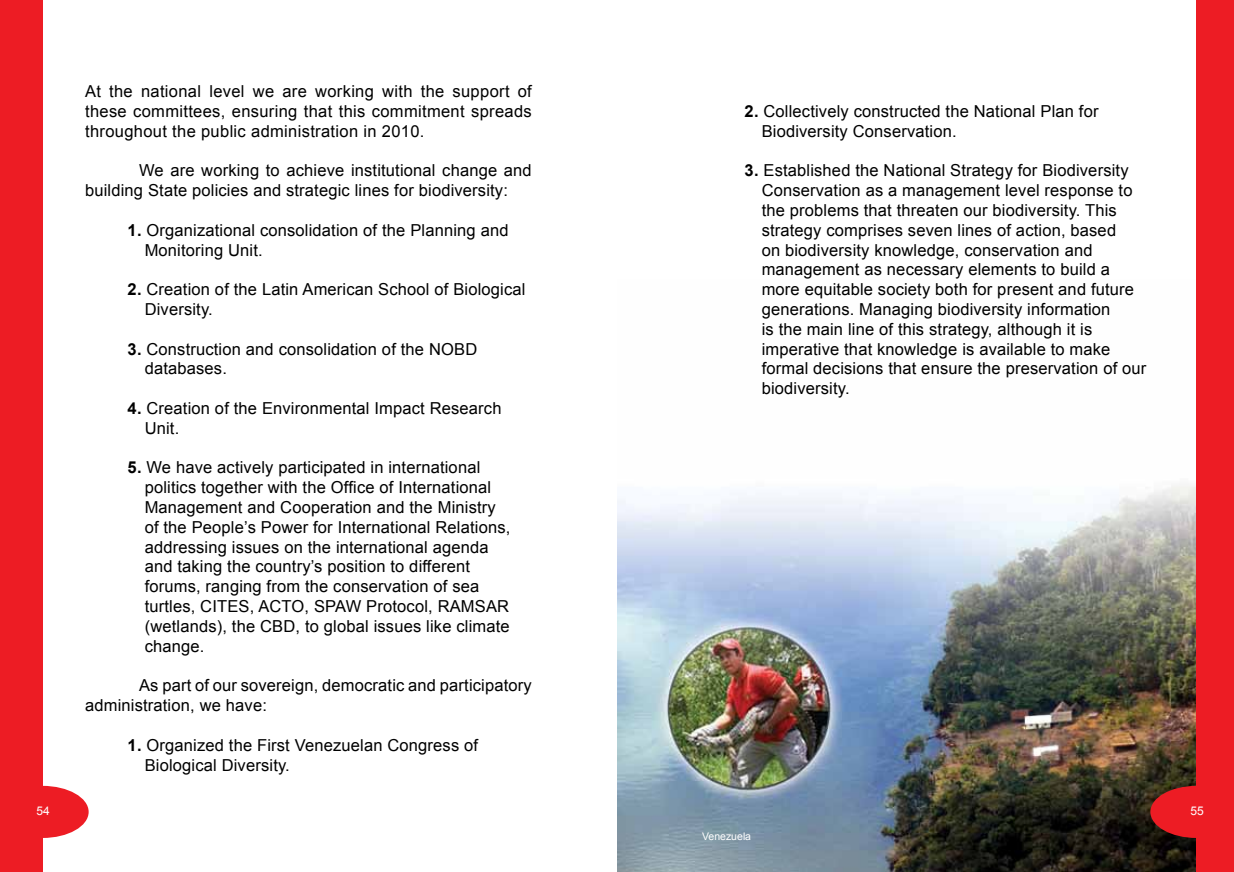
<style>
.page{position:relative;width:1234px;height:872px;background:#fff}
.page>*{position:absolute;margin:0;border:0;box-sizing:border-box;transform-origin:0 0}
.t1{font:16.5px/19.8px "Arial";letter-spacing:.01em;color:#000}
.t2{font:12px "Arial";color:#fff}
.t3{font:10.5px "Arial";color:#fff}
.s1{font-weight:700}
</style>
<div class="page">
<img style="left:617px;top:485px;width:579px;height:387px">
<svg style="left:43px;top:786px;width:46px;height:52px"></svg>
<div style="left:0;top:0;width:43px;height:872px;background:#ed1c24"></div>
<div style="left:1196px;top:0;width:37px;height:872px;background:#ed1c24"></div>
<svg style="left:1150px;top:786px;width:46px;height:52px;background:#c01d1f"></svg>
<p class="t1" style="left:85px;top:82px;width:448px;text-align:justify">At the national level we are working with the support of these committees, ensuring that this commitment spreads throughout the public administration in 2010.</p>
<p class="t1" style="left:85px;top:161px;width:448px;text-indent:54px">We are working to achieve institutional change and building State policies and strategic lines for biodiversity:</p>
<p class="t1" style="left:145px;top:220px;width:365px;text-indent:-17px"><span class="s1">1.</span> Organizational consolidation of the Planning and<br>Monitoring Unit.</p>
<p class="t1" style="left:145px;top:280px;width:382px;text-indent:-17px"><span class="s1">2.</span> Creation of the Latin American School of Biological<br>Diversity.</p>
<p class="t1" style="left:145px;top:339px;width:334px;text-indent:-17px"><span class="s1">3.</span> Construction and consolidation of the NOBD databases.</p>
<p class="t1" style="left:145px;top:398px;width:358px;text-indent:-17px"><span class="s1">4.</span> Creation of the Environmental Impact Research<br>Unit.</p>
<p class="t1" style="left:145px;top:458px;width:367px;text-indent:-17px"><span class="s1">5.</span> We have actively participated in international politics together with the Office of International Management and Cooperation and the Ministry of the People’s Power for International Relations, addressing issues on the international agenda and taking the country’s position to different forums, ranging from the conservation of sea turtles, CITES, ACTO, SPAW Protocol, RAMSAR (wetlands), the CBD, to global issues like climate change.</p>
<p class="t1" style="left:85px;top:676px;width:448px;text-indent:54px">As part of our sovereign, democratic and participatory administration, we have:</p>
<p class="t1" style="left:145px;top:735px;width:335px;text-indent:-17px"><span class="s1">1.</span> Organized the First Venezuelan Congress of<br>Biological Diversity.</p>
<p class="t1" style="left:761px;top:101px;width:338px;text-indent:-17px"><span class="s1">2.</span> Collectively constructed the National Plan for<br>Biodiversity Conservation.</p>
<p class="t1" style="left:761px;top:161px;width:386px;text-indent:-17px"><span class="s1">3.</span> Established the National Strategy for Biodiversity Conservation as a management level response to the problems that threaten our biodiversity. This strategy comprises seven lines of action, based<br>on biodiversity knowledge, conservation and management as necessary elements to build a more equitable society both for present and future generations. Managing biodiversity information<br>is the main line of this strategy, although it is imperative that knowledge is available to make formal decisions that ensure the preservation of our biodiversity.</p>
<p class="t2" style="left:36px;top:803px;width:15px">54</p>
<p class="t2" style="left:1189px;top:803px;width:15px">55</p>
<p class="t3" style="left:702px;top:829px;width:51px">Venezuela</p>
</div>
